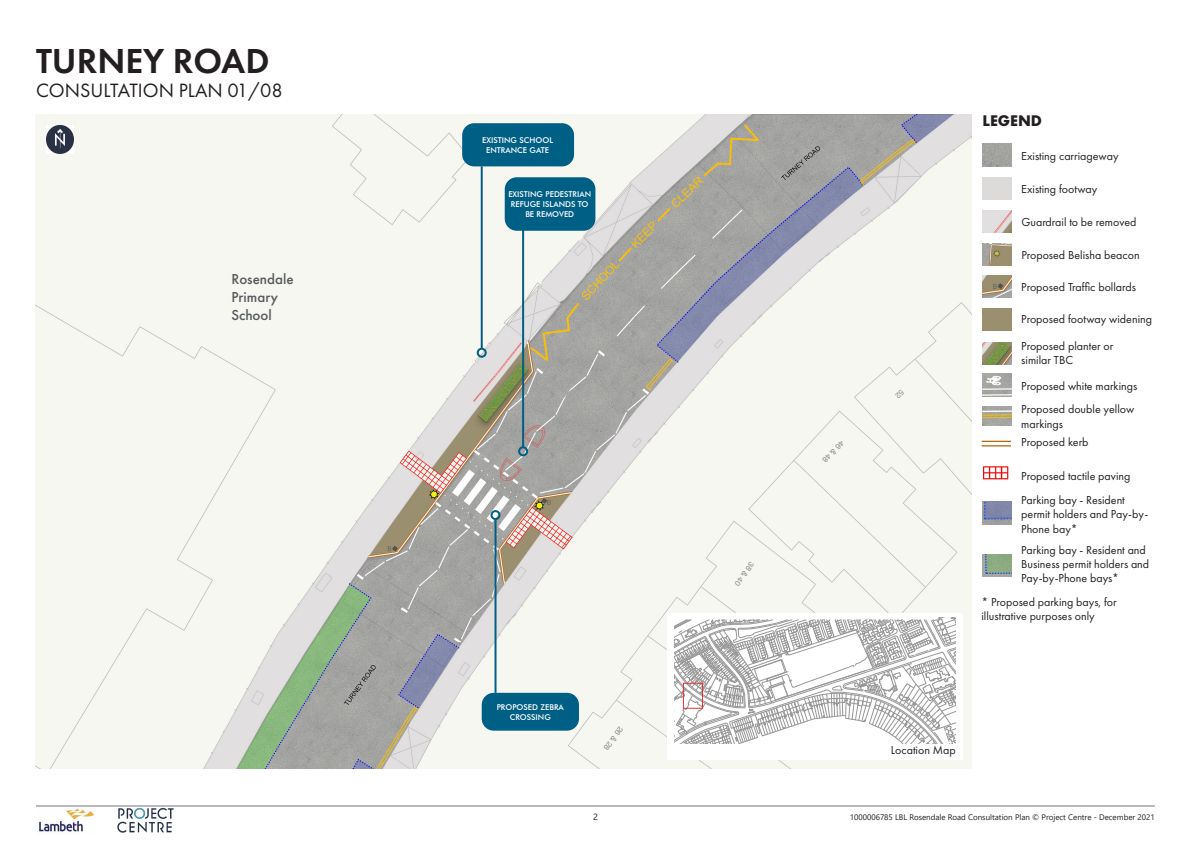
<style>
.page{position:relative;width:1191px;height:842px;background:#fff}
.page>*{position:absolute;margin:0;border:0;box-sizing:border-box;transform-origin:0 0}
.t1{font:600 36px "Futura PT";color:#231f20}
.t2{font:20px "Futura PT";color:#231f20}
.t3{font:700 16px "Futura PT";color:#231f20}
.t4{font:500 15px/18px "Futura PT";color:#575a5d}
.t5{font:12px/14.4px "Futura PT";color:#231f20}
.t6{font:9px "Segoe UI";color:#231f20}
.Bubble{font:500 8px/9.6px "Futura BT";color:#fff;text-align:center}
.t7{font:8px "Segoe UI";color:#231f20}
.t8{font:8px "Swiss 721 BT";color:#6c6d70}
</style>
<div class="page">
<hr style="left:36px;top:805px;width:1118px;height:1px;background:#717480">
<img style="left:117px;top:805px;width:57px;height:28px">
<img style="left:39px;top:808px;width:56px;height:25px">
<img style="left:35px;top:115px;width:936px;height:654px">
<img style="left:982px;top:276px;width:29px;height:22px">
<img style="left:982px;top:342px;width:29px;height:23px">
<img style="left:982px;top:210px;width:29px;height:23px">
<hr style="left:494px;top:519px;width:2px;height:174px;background:#005f85">
<div style="left:490px;top:510px;width:10px;height:10px;border:2px solid #005f85;border-radius:50%"></div>
<div style="left:482px;top:693px;width:97px;height:38px;background:#005f85;border-radius:12px"></div>
<hr style="left:481px;top:166px;width:2px;height:183px;background:#005f85">
<div style="left:477px;top:348px;width:10px;height:10px;border:2px solid #005f85;border-radius:50%"></div>
<img style="left:46px;top:126px;width:28px;height:27px">
<img style="left:982px;top:144px;width:29px;height:22px">
<img style="left:982px;top:554px;width:29px;height:23px">
<img style="left:982px;top:374px;width:29px;height:23px">
<img style="left:982px;top:406px;width:29px;height:20px">
<img style="left:982px;top:502px;width:29px;height:22px">
<img style="left:982px;top:243px;width:29px;height:23px">
<img style="left:982px;top:308px;width:29px;height:22px">
<img style="left:981px;top:440px;width:29px;height:7px">
<img style="left:982px;top:464px;width:27px;height:17px">
<div style="left:462px;top:123px;width:112px;height:43px;background:#005f85;border-radius:12px"></div>
<hr style="left:522px;top:229px;width:2px;height:218px;background:#005f85">
<div style="left:518px;top:446px;width:10px;height:10px;border:2px solid #005f85;border-radius:50%"></div>
<div style="left:505px;top:177px;width:90px;height:54px;background:#005f85;border-radius:12px"></div>
<div style="left:667px;top:613px;width:296px;height:147px;background:#fff"></div>
<svg style="left:673px;top:617px;width:283px;height:127px"></svg>
<div style="left:683px;top:683px;width:20px;height:26px;border:1px solid #ee2d2d"></div>
<svg style="left:895px;top:389px;width:9px;height:10px"></svg>
<p class="t1" style="left:36px;top:38px;width:235px">TURNEY ROAD</p>
<p class="t2" style="left:36px;top:78px;width:248px">CONSULTATION PLAN 01/08</p>
<p class="t4" style="left:231px;top:270px;width:64px">Rosendale<br>Primary<br>School</p>
<p class="Bubble" style="left:482px;top:135px;width:72px">EXISTING SCHOOL<br>ENTRANCE GATE</p>
<p class="Bubble" style="left:508px;top:190px;width:84px">EXISTING PEDESTRIAN<br>REFUGE ISLANDS TO<br>BE REMOVED</p>
<p class="Bubble" style="left:497px;top:702px;width:69px">PROPOSED ZEBRA<br>CROSSING</p>
<p class="t8" style="left:625px;top:730px;width:29px;rotate:126deg">26 &amp; 28</p>
<p class="t8" style="left:756px;top:565px;width:29px;rotate:126deg">38 &amp; 40</p>
<p class="t8" style="left:846px;top:445px;width:29px;rotate:134deg">46 &amp; 48</p>
<p class="t3" style="left:982px;top:110px;width:61px">LEGEND</p>
<p class="t5" style="left:1021px;top:148px;width:99px">Existing carriageway</p>
<p class="t5" style="left:1021px;top:182px;width:78px">Existing footway</p>
<p class="t5" style="left:1021px;top:215px;width:117px">Guardrail to be removed</p>
<p class="t5" style="left:1021px;top:248px;width:120px">Proposed Belisha beacon</p>
<p class="t5" style="left:1021px;top:280px;width:116px">Proposed Traffic bollards</p>
<p class="t5" style="left:1021px;top:312px;width:132px">Proposed footway widening</p>
<p class="t5" style="left:1021px;top:339px;width:94px">Proposed planter or similar TBC</p>
<p class="t5" style="left:1021px;top:379px;width:118px">Proposed white markings</p>
<p class="t5" style="left:1021px;top:402px;width:115px">Proposed double yellow markings</p>
<p class="t5" style="left:1021px;top:435px;width:69px">Proposed kerb</p>
<p class="t5" style="left:1021px;top:468px;width:111px">Proposed tactile paving</p>
<p class="t5" style="left:1021px;top:492px;width:128px">Parking bay - Resident permit holders and Pay-by-<br>Phone bay*</p>
<p class="t5" style="left:1021px;top:542px;width:129px">Parking bay - Resident and<br>Business permit holders and<br>Pay-by-Phone bays*</p>
<p class="t5" style="left:981px;top:594px;width:137px">* Proposed parking bays, for illustrative purposes only</p>
<p class="t5" style="left:891px;top:743px;width:66px">Location Map</p>
<p class="t6" style="left:593px;top:809px;width:6px">2</p>
<p class="t7" style="left:849px;top:809px;width:306px">1000006785 LBL Rosendale Road Consultation Plan © Project Centre - December 2021</p>
</div>
